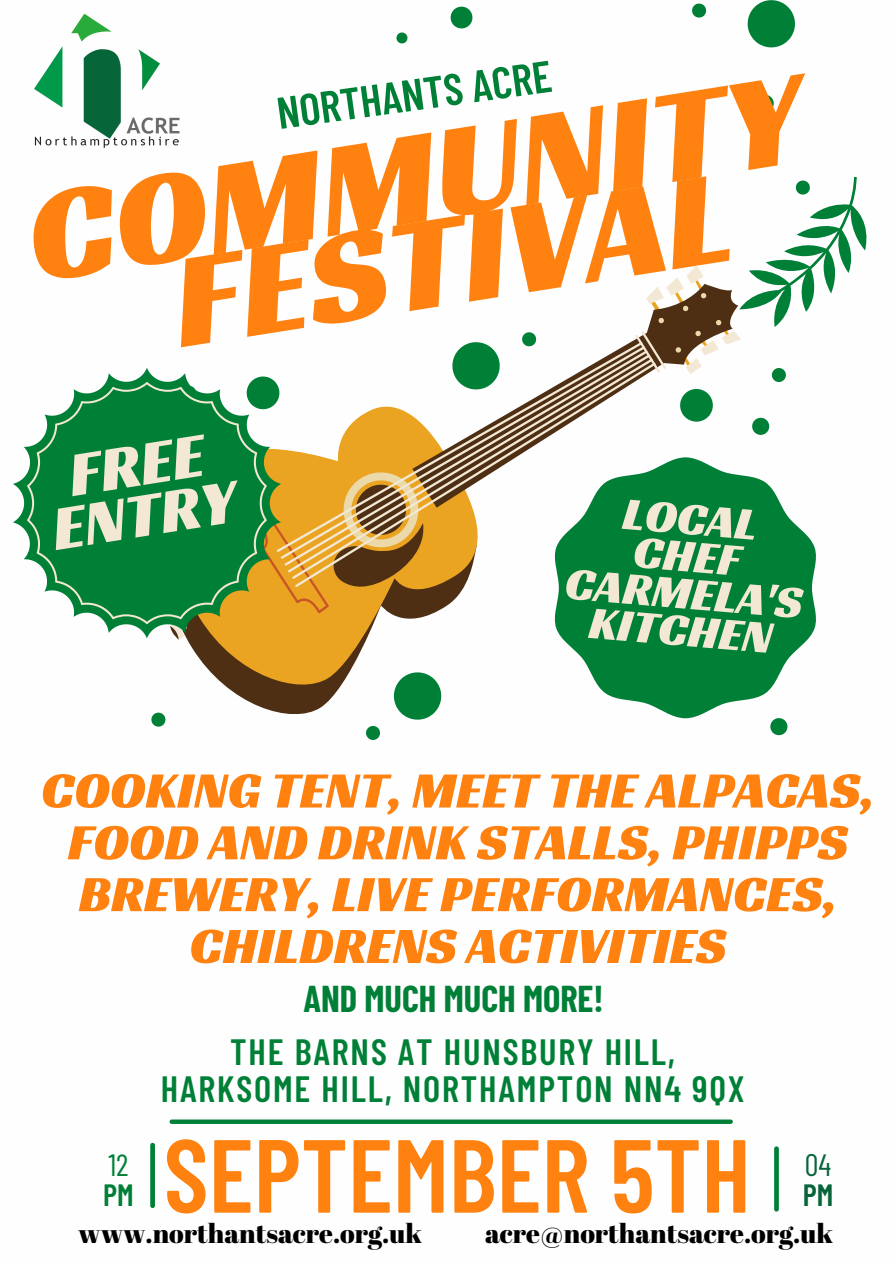
<style>
.page{position:relative;width:894px;height:1264px;background:#fff}
.page>*{position:absolute;margin:0;border:0;box-sizing:border-box;transform-origin:0 0}
.t1{font:136.35px "Racing Sans One";color:#ff8210}
.t2{font:600 103.5px "Barlow Condensed";color:#ff8210}
.t3{font:63.9px "Racing Sans One";color:#f3e8d3}
.t4{font:51.9px/51.8px "Racing Sans One";color:#ff8210;text-align:center}
.t5{font:46.65px/37.2px "Racing Sans One";color:#f3e8d3;text-align:center}
.t6{font:600 44.4px "Barlow Condensed";color:#008037}
.t7{font:600 36.45px/36.2px "Barlow Condensed";letter-spacing:.05em;color:#008037;text-align:center}
.t8{font:700 36.45px "Barlow Condensed";color:#008037}
.t9{font:30.75px "Barlow Condensed";color:#008037}
.t10{font:600 30.75px "Barlow Condensed";color:#008037}
.t11{font:30.75px "Barlow Condensed";color:#08653a}
.t12{font:600 30.75px "Barlow Condensed";color:#08653a}
.t13{font:26.85px "Abril Fatface";color:#000}
</style>
<div class="page">
<svg style="left:747px;top:0;width:47px;height:47px"></svg>
<svg style="left:401px;top:713px;width:33px;height:6px"></svg>
<svg style="left:127px;top:203px;width:14px;height:14px"></svg>
<svg style="left:450px;top:7px;width:22px;height:21px"></svg>
<svg style="left:396px;top:32px;width:11px;height:11px"></svg>
<svg style="left:692px;top:4px;width:13px;height:14px"></svg>
<svg style="left:151px;top:712px;width:14px;height:14px"></svg>
<svg style="left:366px;top:726px;width:14px;height:14px"></svg>
<svg style="left:752px;top:418px;width:17px;height:17px"></svg>
<svg style="left:756px;top:95px;width:17px;height:17px"></svg>
<svg style="left:770px;top:718px;width:17px;height:17px"></svg>
<svg style="left:239px;top:696px;width:203px;height:17px"></svg>
<svg style="left:178px;top:587px;width:286px;height:109px"></svg>
<svg style="left:522px;top:332px;width:191px;height:90px"></svg>
<svg style="left:281px;top:558px;width:146px;height:55px;background:#c08220"></svg>
<svg style="left:281px;top:346px;width:354px;height:212px"></svg>
<svg style="left:284px;top:350px;width:351px;height:215px"></svg>
<svg style="left:288px;top:354px;width:347px;height:218px"></svg>
<svg style="left:292px;top:359px;width:343px;height:220px"></svg>
<svg style="left:295px;top:363px;width:360px;height:224px"></svg>
<svg style="left:635px;top:177px;width:232px;height:205px"></svg>
<svg style="left:13px;top:368px;width:268px;height:270px"></svg>
<svg style="left:27px;top:382px;width:240px;height:242px;background:#2b9250"></svg>
<svg style="left:774px;top:1148px;width:4px;height:61px"></svg>
<div style="left:150px;top:1144px;width:5px;height:61px;background:#008037"></div>
<svg style="left:172px;top:1119px;width:558px;height:4px;background:#209050"></svg>
<img style="left:34px;top:14px;width:146px;height:133px">
<svg style="left:552px;top:457px;width:264px;height:261px;fill:#008037"></svg>
<p class="t6" style="left:273px;top:85px;width:278px;rotate:-8deg">NORTHANTS ACRE</p>
<p class="t1" style="left:14px;top:151px;width:784px;rotate:-9deg">COMMUNITY</p>
<p class="t1" style="left:160px;top:216px;width:564px;rotate:-9deg">FESTIVAL</p>
<p class="t3" style="left:63px;top:434px;width:138px;rotate:-9deg">FREE</p>
<p class="t3" style="left:46px;top:488px;width:187px;rotate:-9deg">ENTRY</p>
<p class="t5" style="left:573px;top:489px;width:240px;rotate:5deg">LOCAL<br>CHEF<br>CARMELA'S<br>KITCHEN</p>
<p class="t4" style="left:41px;top:763px;width:834px">COOKING TENT, MEET THE ALPACAS,<br>FOOD AND DRINK STALLS, PHIPPS<br>BREWERY, LIVE PERFORMANCES,<br>CHILDRENS ACTIVITIES</p>
<p class="t8" style="left:303px;top:975px;width:302px">AND MUCH MUCH MORE!</p>
<p class="t9" style="left:108px;top:1145px;width:22px">12</p>
<p class="t10" style="left:103px;top:1174px;width:32px">PM</p>
<p class="t7" style="left:161px;top:1032px;width:585px">THE BARNS AT HUNSBURY HILL,<br>HARKSOME HILL, NORTHAMPTON NN4 9QX</p>
<p class="t2" style="left:164px;top:1109px;width:588px">SEPTEMBER 5TH</p>
<p class="t11" style="left:804px;top:1145px;width:28px">04</p>
<p class="t12" style="left:802px;top:1174px;width:32px">PM</p>
<p class="t13" style="left:78px;top:1214px;width:345px">www.northantsacre.org.uk</p>
<p class="t13" style="left:485px;top:1214px;width:349px">acre@northantsacre.org.uk</p>
</div>
